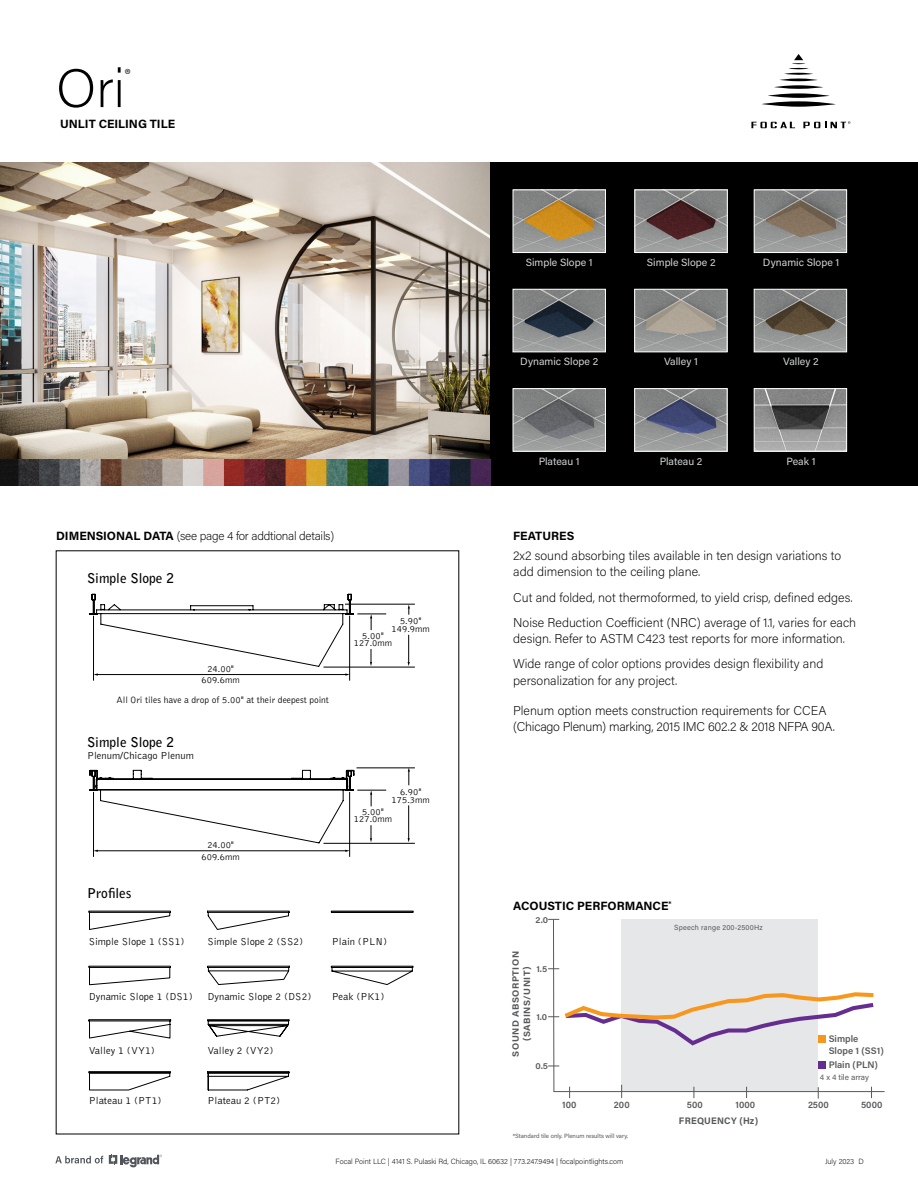
<style>
.page{position:relative;width:918px;height:1188px;background:#fff}
.page>*{position:absolute;margin:0;border:0;box-sizing:border-box;transform-origin:0 0}
.t1{font:200 54px "Acumin Pro";color:#000}
.t2{font:200 15.75px "Acumin Pro";color:#000}
.t3{font:700 13.5px "Bell Gothic";color:#000}
.t4{font:700 13.5px "Bell Gothic Std";color:#000}
.t5{font:200 12.75px/16.5px "Acumin Pro";color:#000}
.t6{font:700 12px "Acumin Pro";color:#000}
.t7{font:200 12px "Acumin Pro";letter-spacing:-.02em;color:#000}
.t8{font:300 10.5px "Bell Gothic Std";color:#000}
.t9{font:10.5px "Acumin Pro";color:#d1d3d4}
.t10{font:300 10.5px "Bell Gothic";color:#000}
.t11{font:300 9.45px/7.5px "Bell Gothic Std";color:#000;text-align:center}
.t12{font:600 9.45px/11.4px "Acumin Pro";color:#58595b}
.t13{font:700 9.45px "Acumin Pro";letter-spacing:.025em;color:#58595b}
.t14{font:700 9.15px/11.1px "Acumin Pro";letter-spacing:.05em;color:#58595b;text-align:center}
.t15{font:600 8.7px "Acumin Pro";color:#58595b;scale:1.05 1}
.t16{font:8.1px "Acumin Pro";letter-spacing:-.005em;color:#58595b}
.t17{font:200 7.5px "Acumin Pro";color:#000}
.t18{font:7.5px "Acumin Pro";letter-spacing:.025em;color:#58595b}
.t19{font:6.15px "Acumin Pro";color:#58595b}
.s1{font-weight:700}
</style>
<div class="page">
<div style="left:0;top:162px;width:918px;height:324px;background:#000"></div>
<svg style="left:762px;top:101px;width:74px;height:6px"></svg>
<svg style="left:768px;top:93px;width:62px;height:5px"></svg>
<svg style="left:774px;top:85px;width:49px;height:4px"></svg>
<hr style="left:780px;top:79px;width:38px;height:2px;background:#000;border-radius:50%">
<hr style="left:784px;top:73px;width:29px;height:2px;background:#000;border-radius:50%">
<svg style="left:788px;top:54px;width:21px;height:15px"></svg>
<svg style="left:751px;top:122px;width:44px;height:6px"></svg>
<svg style="left:803px;top:121px;width:47px;height:7px"></svg>
<div style="left:622px;top:919px;width:196px;height:173px;background:#e6e7e8"></div>
<div style="left:818px;top:1061px;width:8px;height:7px;background:#662d91"></div>
<hr style="left:553px;top:920px;width:1px;height:172px;background:#58595b">
<hr style="left:554px;top:1091px;width:331px;height:1px;background:#58595b">
<svg style="left:621px;top:1085px;width:1px;height:13px"></svg>
<svg style="left:548px;top:992px;width:326px;height:56px"></svg>
<img style="left:0;top:459px;width:491px;height:27px">
<svg style="left:109px;top:1154px;width:53px;height:14px"></svg>
<svg style="left:55px;top:1156px;width:48px;height:7px"></svg>
<img style="left:0;top:162px;width:490px;height:297px">
<img style="left:515px;top:192px;width:89px;height:59px">
<div style="left:513px;top:190px;width:93px;height:63px;border:1px solid #fff"></div>
<img style="left:636px;top:192px;width:90px;height:59px">
<div style="left:634px;top:190px;width:94px;height:63px;border:1px solid #fff"></div>
<img style="left:756px;top:192px;width:89px;height:59px">
<div style="left:754px;top:190px;width:93px;height:63px;border:1px solid #fff"></div>
<img style="left:756px;top:390px;width:89px;height:60px">
<div style="left:754px;top:388px;width:93px;height:64px;border:1px solid #fff"></div>
<img style="left:636px;top:291px;width:90px;height:59px">
<div style="left:634px;top:289px;width:94px;height:63px;border:1px solid #fff"></div>
<img style="left:636px;top:390px;width:90px;height:60px">
<div style="left:634px;top:388px;width:94px;height:64px;border:1px solid #fff"></div>
<img style="left:515px;top:291px;width:89px;height:59px">
<div style="left:513px;top:289px;width:93px;height:63px;border:1px solid #fff"></div>
<img style="left:515px;top:390px;width:89px;height:60px">
<div style="left:513px;top:388px;width:93px;height:64px;border:1px solid #fff"></div>
<img style="left:756px;top:291px;width:89px;height:59px">
<div style="left:754px;top:289px;width:93px;height:63px;border:1px solid #fff"></div>
<hr style="left:97px;top:851px;width:249px;height:1px;background:#000">
<hr style="left:349px;top:792px;width:1px;height:65px;background:#000">
<hr style="left:93px;top:792px;width:1px;height:65px;background:#000">
<hr style="left:324px;top:843px;width:91px;height:1px;background:#000">
<hr style="left:357px;top:768px;width:58px;height:1px;background:#000">
<hr style="left:408px;top:805px;width:1px;height:34px;background:#000">
<svg style="left:408px;top:768px;width:2px;height:17px"></svg>
<svg style="left:89px;top:770px;width:297px;height:73px"></svg>
<hr style="left:97px;top:674px;width:249px;height:1px;background:#000">
<hr style="left:349px;top:616px;width:1px;height:65px;background:#000">
<hr style="left:93px;top:616px;width:1px;height:65px;background:#000">
<hr style="left:324px;top:667px;width:91px;height:1px;background:#000">
<hr style="left:345px;top:604px;width:70px;height:1px;background:#000">
<svg style="left:408px;top:635px;width:2px;height:31px"></svg>
<svg style="left:408px;top:605px;width:2px;height:10px"></svg>
<svg style="left:89px;top:594px;width:297px;height:73px"></svg>
<svg style="left:88px;top:911px;width:83px;height:179px"></svg>
<svg style="left:207px;top:911px;width:83px;height:179px"></svg>
<svg style="left:331px;top:911px;width:83px;height:74px"></svg>
<h1 class="t1" style="left:56px;top:51px;width:70px">Ori</h1>
<p class="t2" style="left:125px;top:64px;width:7px">®</p>
<p class="t6" style="left:60px;top:116px;width:117px">UNLIT CEILING TILE</p>
<p class="t9" style="left:526px;top:255px;width:68px">Simple Slope 1</p>
<p class="t9" style="left:647px;top:255px;width:70px">Simple Slope 2</p>
<p class="t9" style="left:763px;top:255px;width:78px">Dynamic Slope 1</p>
<p class="t9" style="left:520px;top:354px;width:80px">Dynamic Slope 2</p>
<p class="t9" style="left:539px;top:454px;width:42px">Plateau 1</p>
<p class="t9" style="left:664px;top:354px;width:35px">Valley 1</p>
<p class="t9" style="left:660px;top:454px;width:44px">Plateau 2</p>
<p class="t9" style="left:783px;top:354px;width:37px">Valley 2</p>
<p class="t9" style="left:786px;top:454px;width:31px">Peak 1</p>
<p class="t7" style="left:56px;top:528px;width:280px"><span class="s1">DIMENSIONAL DATA</span> (see page 4 for addtional details)</p>
<p class="t6" style="left:513px;top:527px;width:63px">FEATURES</p>
<p class="t3" style="left:87px;top:570px;width:88px">Simple Slope 2</p>
<p class="t11" style="left:202px;top:663px;width:40px;line-height:11.4px">24.00"<br>609.6mm</p>
<p class="t11" style="left:116px;top:696px;width:214px">All Ori tiles have a drop of 5.00" at their deepest point</p>
<p class="t3" style="left:87px;top:734px;width:88px">Simple Slope 2</p>
<p class="t10" style="left:87px;top:750px;width:108px">Plenum/Chicago Plenum</p>
<p class="t4" style="left:87px;top:885px;width:46px">Profiles</p>
<p class="t11" style="left:202px;top:840px;width:40px;line-height:11.4px">24.00"<br>609.6mm</p>
<p class="t11" style="left:392px;top:618px;width:40px">5.90"<br>149.9mm</p>
<p class="t11" style="left:354px;top:632px;width:40px">5.00"<br>127.0mm</p>
<p class="t11" style="left:392px;top:788px;width:40px">6.90"<br>175.3mm</p>
<p class="t11" style="left:354px;top:808px;width:40px">5.00"<br>127.0mm</p>
<p class="t8" style="left:89px;top:936px;width:97px">Simple Slope 1 (SS1)</p>
<p class="t8" style="left:207px;top:936px;width:97px">Simple Slope 2 (SS2)</p>
<p class="t8" style="left:332px;top:936px;width:57px">Plain (PLN)</p>
<p class="t8" style="left:89px;top:991px;width:106px">Dynamic Slope 1 (DS1)</p>
<p class="t8" style="left:207px;top:991px;width:106px">Dynamic Slope 2 (DS2)</p>
<p class="t8" style="left:332px;top:991px;width:54px">Peak (PK1)</p>
<p class="t8" style="left:89px;top:1045px;width:68px">Valley 1 (VY1)</p>
<p class="t8" style="left:207px;top:1045px;width:68px">Valley 2 (VY2)</p>
<p class="t8" style="left:89px;top:1095px;width:74px">Plateau 1 (PT1)</p>
<p class="t8" style="left:207px;top:1095px;width:74px">Plateau 2 (PT2)</p>
<p class="t5" style="left:513px;top:547px;width:330px">2x2 sound absorbing tiles available in ten design variations to add dimension to the ceiling plane.</p>
<p class="t5" style="left:513px;top:584px;width:345px;line-height:25.2px">Cut and folded, not thermoformed, to yield crisp, defined edges.<br>Noise Reduction Coefficient (NRC) average of 1.1, varies for each</p>
<p class="t5" style="left:513px;top:626px;width:333px;line-height:25.2px">design. Refer to ASTM C423 test reports for more information.<br>Wide range of color options provides design flexibility and</p>
<p class="t5" style="left:513px;top:672px;width:166px">personalization for any project.</p>
<p class="t5" style="left:513px;top:702px;width:323px">Plenum option meets construction requirements for CCEA (Chicago Plenum) marking, 2015 IMC 602.2 &amp; 2018 NFPA 90A.</p>
<p class="t6" style="left:513px;top:897px;width:160px">ACOUSTIC PERFORMANCE<sup>*</sup></p>
<p class="t15" style="left:536px;top:914px;width:14px">2.0</p>
<p class="t14" style="left:510px;top:1057px;width:107px;rotate:-90deg">SOUND ABSORPTION (SABINS/UNIT)</p>
<p class="t15" style="left:536px;top:963px;width:12px">1.5</p>
<p class="t15" style="left:536px;top:1011px;width:12px">1.0</p>
<p class="t15" style="left:536px;top:1060px;width:13px">0.5</p>
<p class="t18" style="left:674px;top:922px;width:90px">Speech range 200-2500Hz</p>
<p class="t12" style="left:829px;top:1033px;width:57px">Simple<br>Slope 1 (SS1)</p>
<p class="t12" style="left:829px;top:1059px;width:51px">Plain (PLN)</p>
<p class="t16" style="left:820px;top:1071px;width:51px">4 x 4 tile array</p>
<p class="t12" style="left:562px;top:1098px;width:16px">100</p>
<p class="t12" style="left:614px;top:1098px;width:17px">200</p>
<p class="t12" style="left:687px;top:1098px;width:17px">500</p>
<p class="t12" style="left:735px;top:1098px;width:21px">1000</p>
<p class="t12" style="left:808px;top:1098px;width:22px">2500</p>
<p class="t12" style="left:861px;top:1098px;width:23px">5000</p>
<p class="t13" style="left:679px;top:1114px;width:81px">FREQUENCY (Hz)</p>
<p class="t19" style="left:513px;top:1131px;width:117px">*Standard tile only. Plenum results will vary.</p>
<p class="t17" style="left:336px;top:1156px;width:289px">Focal Point LLC | 4141 S. Pulaski Rd, Chicago, IL 60632 | 773.247.9494 | focalpointlights.com</p>
<p class="t17" style="left:825px;top:1156px;width:40px">July 2023 D</p>
</div>
